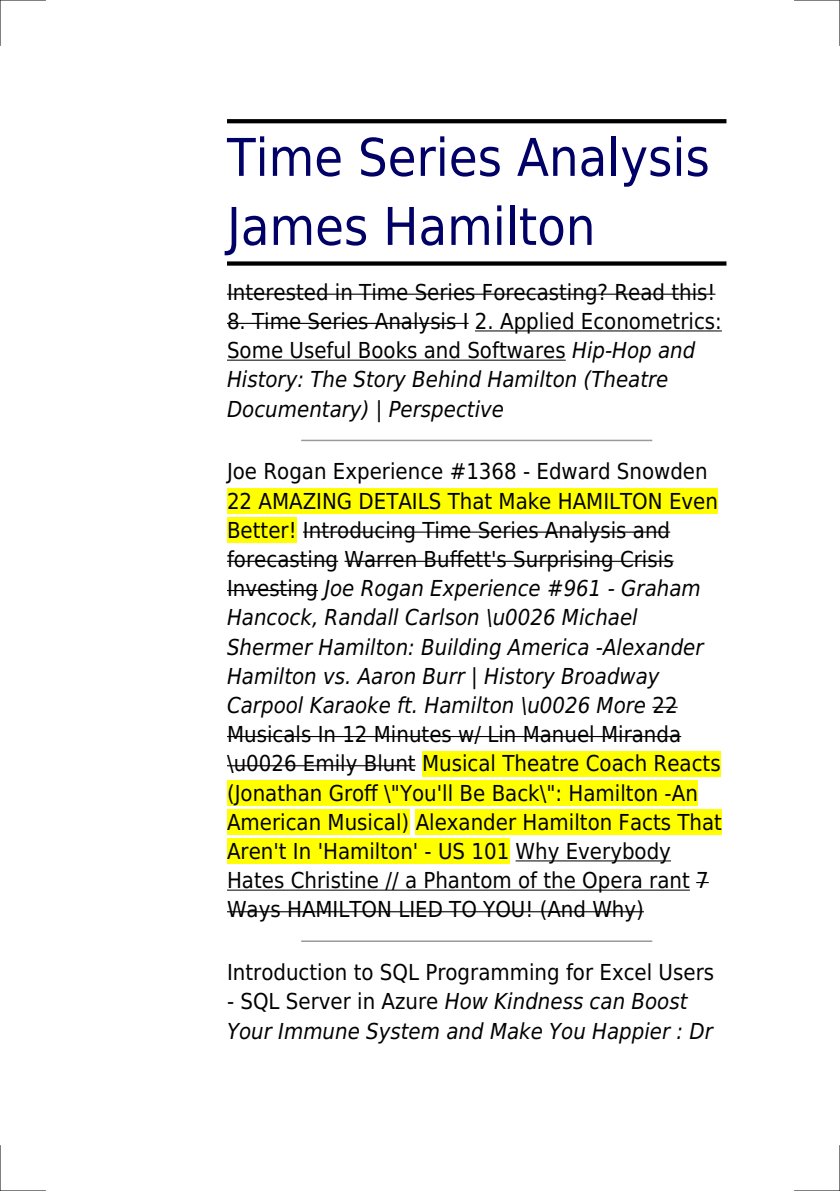
<style>
.page{position:relative;width:840px;height:1191px;background:#fff}
.page>*{position:absolute;margin:0;border:0;box-sizing:border-box;transform-origin:0 0}
.t1{font:52px/69px "DejaVu Sans Condensed";color:#006}
.t2{font:22px/29.2px "DejaVu Sans Condensed";color:#000}
.t3{font:italic 22px/29.2px "DejaVu Sans Condensed";color:#000}
.s1{font-style:normal}
.s2{font-style:italic}
</style>
<div class="page">
<svg style="left:227px;top:119px;width:499px;height:4px;fill:#000"></svg>
<div style="left:227px;top:261px;width:499px;height:5px;background:#000"></div>
<hr style="left:227px;top:294px;width:488px;height:1px;background:#000">
<hr style="left:227px;top:323px;width:241px;height:1px;background:#000">
<hr style="left:474px;top:330px;width:247px;height:1px;background:#000">
<hr style="left:227px;top:360px;width:338px;height:1px;background:#000">
<hr style="left:302px;top:440px;width:349px;height:1px;background:#999">
<div style="left:227px;top:488px;width:490px;height:26px;background:#ff0"></div>
<div style="left:227px;top:517px;width:69px;height:26px;background:#ff0"></div>
<hr style="left:303px;top:531px;width:366px;height:1px;background:#000">
<hr style="left:227px;top:561px;width:111px;height:1px;background:#000">
<hr style="left:344px;top:561px;width:329px;height:1px;background:#000">
<hr style="left:227px;top:590px;width:91px;height:1px;background:#000">
<svg style="left:652px;top:707px;width:25px;height:1px"></svg>
<hr style="left:227px;top:736px;width:453px;height:1px;background:#000">
<hr style="left:227px;top:765px;width:188px;height:1px;background:#000">
<div style="left:422px;top:751px;width:298px;height:25px;background:#ff0"></div>
<div style="left:227px;top:780px;width:470px;height:26px;background:#ff0"></div>
<div style="left:227px;top:809px;width:182px;height:26px;background:#ff0"></div>
<div style="left:415px;top:809px;width:306px;height:26px;background:#ff0"></div>
<div style="left:227px;top:838px;width:282px;height:26px;background:#ff0"></div>
<hr style="left:515px;top:860px;width:155px;height:1px;background:#000">
<hr style="left:227px;top:889px;width:462px;height:1px;background:#000">
<svg style="left:696px;top:882px;width:12px;height:1px"></svg>
<hr style="left:227px;top:911px;width:416px;height:1px;background:#000">
<hr style="left:302px;top:940px;width:349px;height:2px;background:#999">
<hr style="left:0;top:0;width:45px;height:1px;background:#000">
<hr style="left:794px;top:0;width:45px;height:1px;background:#000">
<hr style="left:0;top:1190px;width:45px;height:1px;background:#000">
<hr style="left:794px;top:1190px;width:45px;height:1px;background:#000">
<hr style="left:0;top:0;width:1px;height:45px;background:#000">
<hr style="left:0;top:1145px;width:1px;height:46px;background:#000">
<hr style="left:839px;top:0;width:1px;height:45px;background:#000">
<hr style="left:839px;top:1145px;width:1px;height:46px;background:#000">
<h1 class="t1" style="left:227px;top:123px;width:484px">Time Series Analysis<br>James Hamilton</h1>
<p class="t2" style="left:227px;top:278px;width:489px">Interested in Time Series Forecasting? Read this!</p>
<p class="t3" style="left:227px;top:307px;width:496px"><span class="s1">8. Time Series Analysis I 2. Applied Econometrics:<br>Some Useful Books and Softwares</span> Hip-Hop and History: The Story Behind Hamilton (Theatre Documentary) | Perspective</p>
<p class="t2" style="left:227px;top:457px;width:496px">Joe Rogan Experience #1368 - Edward Snowden 22 AMAZING DETAILS That Make HAMILTON Even Better! Introducing Time Series Analysis and forecasting Warren Buffett's Surprising Crisis Investing <span class="s2">Joe Rogan Experience #961 - Graham Hancock, Randall Carlson \u0026 Michael Shermer Hamilton: Building America -Alexander Hamilton vs. Aaron Burr | History Broadway Carpool Karaoke ft. Hamilton \u0026 More</span> 22<br>Musicals In 12 Minutes w/ Lin Manuel Miranda \u0026 Emily Blunt Musical Theatre Coach Reacts (Jonathan Groff \"You'll Be Back\": Hamilton -An American Musical) Alexander Hamilton Facts That Aren't In 'Hamilton' - US 101 Why Everybody Hates Christine // a Phantom of the Opera rant 7<br>Ways HAMILTON LIED TO YOU! (And Why)</p>
<p class="t2" style="left:227px;top:958px;width:488px">Introduction to SQL Programming for Excel Users</p>
<p class="t3" style="left:227px;top:987px;width:487px"><span class="s1">- SQL Server in Azure</span> How Kindness can Boost<br>Your Immune System and Make You Happier : Dr</p>
</div>
